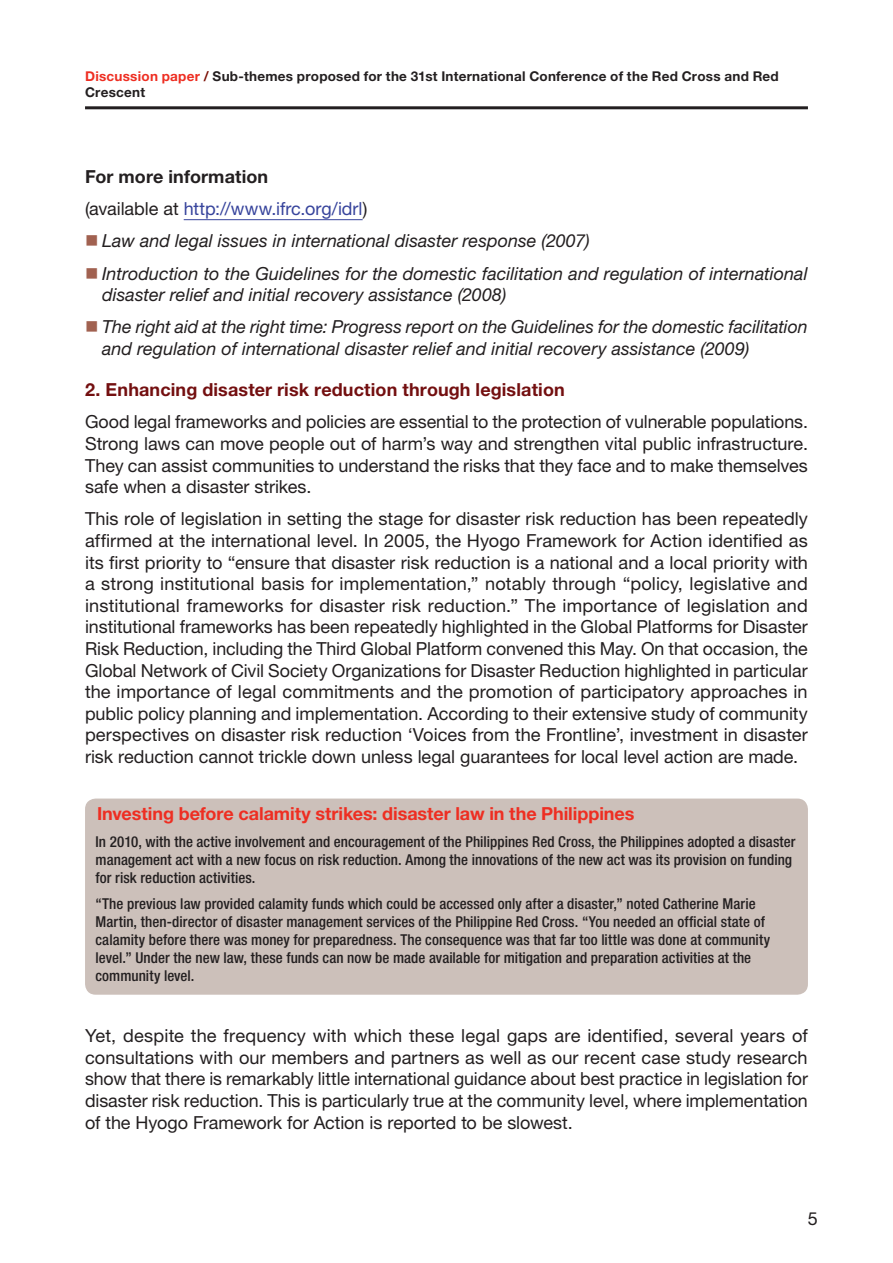
<style>
.page{position:relative;width:893px;height:1263px;background:#fff}
.page>*{position:absolute;margin:0;border:0;box-sizing:border-box;transform-origin:0 0}
.t1{font:18px/21.6px "Helvetica Neue LT Std";letter-spacing:-.005em;color:#231f20;text-align:justify}
.List_bulleted_1{font:italic 18px/21.6px "Helvetica Neue LT Std";color:#231f20}
.t2{font:700 18px "Helvetica Neue LT Std";letter-spacing:-.005em;color:#ee2e22}
.Heading_2{font:700 18px "Helvetica Neue LT Std";letter-spacing:.005em;color:#730f10}
.t3{font:18px "Helvetica Neue LT Std";letter-spacing:-.005em;color:#37449c}
.Heading_3{font:700 18px "Helvetica Neue LT Std";letter-spacing:.005em;color:#231f20}
.t4{font:500 condensed 15px/18px "Helvetica Neue LT Std";letter-spacing:.005em;color:#231f20}
.t5{font:700 13.5px/16.2px "Helvetica Neue LT Std";letter-spacing:.02em;color:#231f20}
.s1{color:#ee2e22}
.s2{color:#790b00}
.s3{color:#231f20}
.s4{color:#a16150}
</style>
<div class="page">
<hr style="left:85px;top:106px;width:723px;height:3px;background:#231f20">
<hr style="left:184px;top:219px;width:179px;height:1px;background:#37449c">
<div style="left:85px;top:798px;width:723px;height:197px;background:#ccc0ba;border-radius:11px"></div>
<p class="t5" style="left:85px;top:68px;width:695px"><span class="s1">Discussion paper</span> <span class="s2">/</span> Sub-themes proposed for the 31st International Conference of the Red Cross and Red<br>Crescent</p>
<p class="Heading_3" style="left:85px;top:165px;width:185px">For more information</p>
<p class="t3" style="left:85px;top:198px;width:284px"><span class="s3">(available at</span> http://www.ifrc.org/idrl<span class="s3">)</span></p>
<p class="List_bulleted_1" style="left:85px;top:230px;width:506px"><span class="s4">■</span> Law and legal issues in international disaster response (2007)</p>
<p class="List_bulleted_1" style="left:102px;top:262px;width:707px;text-indent:-17px"><span class="s4">■</span> Introduction to the Guidelines for the domestic facilitation and regulation of international disaster relief and initial recovery assistance (2008)</p>
<p class="List_bulleted_1" style="left:102px;top:316px;width:707px;text-indent:-17px"><span class="s4">■</span> The right aid at the right time: Progress report on the Guidelines for the domestic facilitation and regulation of international disaster relief and initial recovery assistance (2009)</p>
<p class="Heading_2" style="left:85px;top:379px;width:481px">2. Enhancing disaster risk reduction through legislation</p>
<p class="t1" style="left:85px;top:411px;width:724px">Good legal frameworks and policies are essential to the protection of vulnerable populations.<br>Strong laws can move people out of harm’s way and strengthen vital public infrastructure.<br>They can assist communities to understand the risks that they face and to make themselves safe when a disaster strikes.</p>
<p class="t1" style="left:85px;top:508px;width:724px">This role of legislation in setting the stage for disaster risk reduction has been repeatedly affirmed at the international level. In 2005, the Hyogo Framework for Action identified as its first priority to “ensure that disaster risk reduction is a national and a local priority with a strong institutional basis for implementation,” notably through “policy, legislative and institutional frameworks for disaster risk reduction.” The importance of legislation and institutional frameworks has been repeatedly highlighted in the Global Platforms for Disaster Risk Reduction, including the Third Global Platform convened this May. On that occasion, the Global Network of Civil Society Organizations for Disaster Reduction highlighted in particular the importance of legal commitments and the promotion of participatory approaches in public policy planning and implementation. According to their extensive study of community perspectives on disaster risk reduction ‘Voices from the Frontline’, investment in disaster risk reduction cannot trickle down unless legal guarantees for local level action are made.</p>
<p class="t2" style="left:97px;top:803px;width:539px">Investing before calamity strikes: disaster law in the Philippines</p>
<p class="t4" style="left:96px;top:832px;width:702px">In 2010, with the active involvement and encouragement of the Philippines Red Cross, the Philippines adopted a disaster management act with a new focus on risk reduction. Among the innovations of the new act was its provision on funding for risk reduction activities.</p>
<p class="t4" style="left:96px;top:895px;width:676px">“The previous law provided calamity funds which could be accessed only after a disaster,” noted Catherine Marie Martin, then-director of disaster management services of the Philippine Red Cross. “You needed an official state of calamity before there was money for preparedness. The consequence was that far too little was done at community level.” Under the new law, these funds can now be made available for mitigation and preparation activities at the community level.</p>
<p class="t1" style="left:85px;top:1025px;width:724px">Yet, despite the frequency with which these legal gaps are identified, several years of consultations with our members and partners as well as our recent case study research show that there is remarkably little international guidance about best practice in legislation for disaster risk reduction. This is particularly true at the community level, where implementation of the Hyogo Framework for Action is reported to be slowest.</p>
<p class="t1" style="left:808px;top:1207px;width:12px">5</p>
</div>
